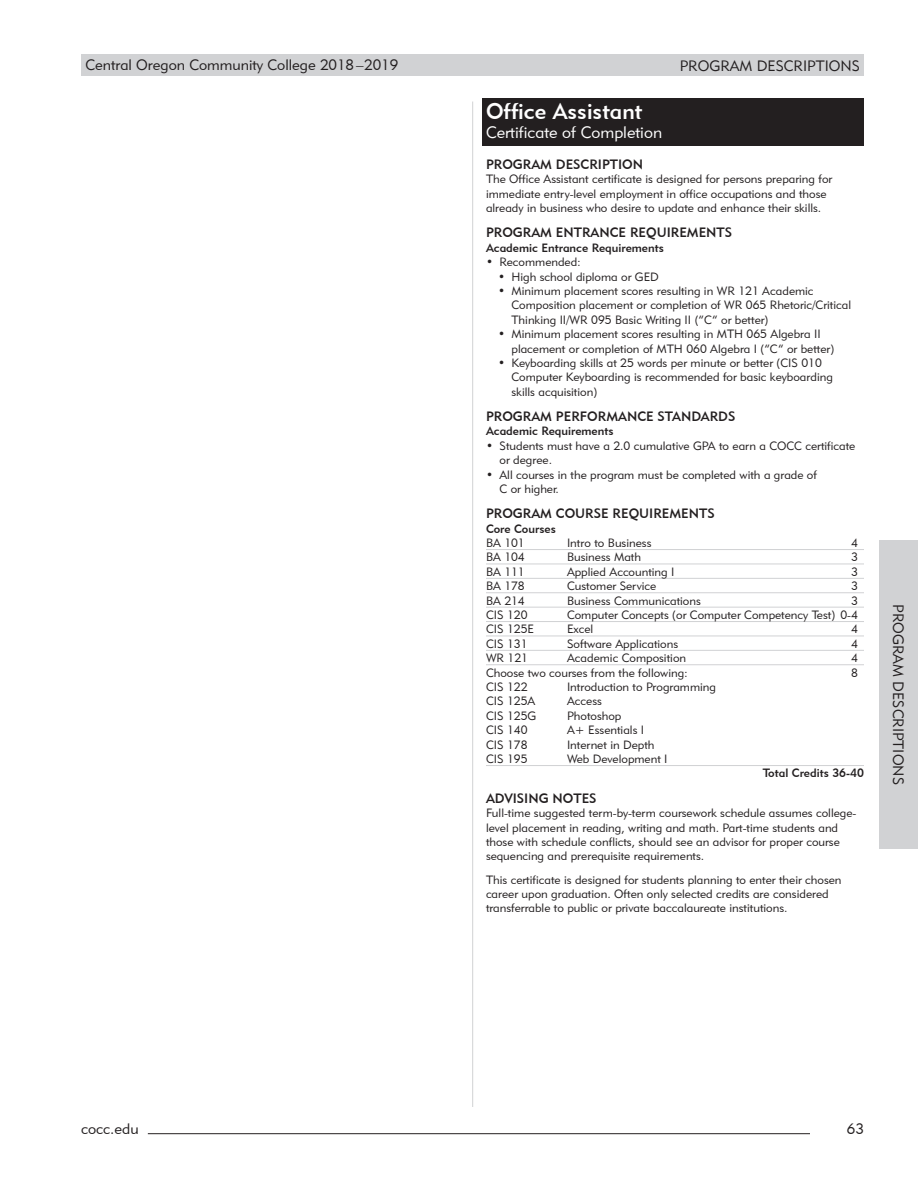
<style>
.page{position:relative;width:918px;height:1188px;background:#fff}
.page>*{position:absolute;margin:0;border:0;box-sizing:border-box;transform-origin:0 0}
.program{font:22.5px "Geometric 415 BT Medium A";color:#fff}
.degree_cert{font:16.5px "Geometric 415 BT Lite A";color:#fff}
.t1{font:15px "Geometric 415 BT Lite A";color:#231f20}
.subhead_9_caps{font:13.5px "Geometric 415 BT Medium A";color:#231f20}
.program_body_8_9_6{font:13.5px "Geometric 415 BT Medium A";color:#231f20}
.program_body_8_9_6-2{font:12px/14.4px "Geometric 415 BT Lite A";color:#231f20}
.course_requirements{font:12px "Geometric 415 BT Lite A";color:#231f20}
.program_bold_subhead{font:12px "Geometric 415 BT Medium A";color:#231f20}
.total_credits{font:12px "Geometric 415 BT Medium A";color:#231f20}
</style>
<div class="page">
<div style="left:81px;top:54px;width:783px;height:21px;background:#d1d2d4"></div>
<hr style="left:148px;top:1133px;width:662px;height:1px;background:#231f20">
<hr style="left:472px;top:102px;width:1px;height:1005px;background:#d1d2d4">
<div style="left:880px;top:540px;width:38px;height:309px;background:#d1d2d4"></div>
<div style="left:482px;top:98px;width:382px;height:26px;background:#231f20"></div>
<div style="left:482px;top:122px;width:382px;height:24px;background:#231f20"></div>
<hr style="left:486px;top:549px;width:378px;height:1px;background:#d1d2d4">
<hr style="left:486px;top:564px;width:378px;height:1px;background:#d1d2d4">
<hr style="left:486px;top:578px;width:378px;height:1px;background:#d1d2d4">
<hr style="left:486px;top:592px;width:378px;height:1px;background:#d1d2d4">
<hr style="left:486px;top:607px;width:378px;height:1px;background:#d1d2d4">
<hr style="left:486px;top:621px;width:378px;height:1px;background:#d1d2d4">
<hr style="left:486px;top:636px;width:378px;height:1px;background:#d1d2d4">
<hr style="left:486px;top:650px;width:378px;height:1px;background:#d1d2d4">
<hr style="left:486px;top:664px;width:378px;height:1px;background:#d1d2d4">
<hr style="left:486px;top:765px;width:378px;height:1px;background:#d1d2d4">
<p class="t1" style="left:86px;top:55px;width:314px">Central Oregon Community College 2018 –2019</p>
<p class="t1" style="left:680px;top:56px;width:182px">PROGRAM DESCRIPTIONS</p>
<p class="program" style="left:486px;top:97px;width:158px">Office Assistant</p>
<p class="degree_cert" style="left:486px;top:123px;width:178px">Certificate of Completion</p>
<p class="subhead_9_caps" style="left:486px;top:156px;width:159px">PROGRAM DESCRIPTION</p>
<p class="program_body_8_9_6-2" style="left:486px;top:172px;width:348px">The Office Assistant certificate is designed for persons preparing for immediate entry-level employment in office occupations and those already in business who desire to update and enhance their skills.</p>
<p class="subhead_9_caps" style="left:486px;top:224px;width:248px">PROGRAM ENTRANCE REQUIREMENTS</p>
<p class="program_bold_subhead" style="left:486px;top:240px;width:180px">Academic Entrance Requirements</p>
<p class="program_body_8_9_6-2" style="left:486px;top:255px;width:96px">• Recommended:</p>
<p class="program_body_8_9_6-2" style="left:498px;top:269px;width:162px">• High school diploma or GED</p>
<p class="program_body_8_9_6-2" style="left:512px;top:283px;width:341px;text-indent:-14px">• Minimum placement scores resulting in WR 121 Academic<br>Composition placement or completion of WR 065 Rhetoric/Critical<br>Thinking II/WR 095 Basic Writing II (“C” or better)</p>
<p class="program_body_8_9_6-2" style="left:512px;top:327px;width:324px;text-indent:-14px">• Minimum placement scores resulting in MTH 065 Algebra II placement or completion of MTH 060 Algebra I (“C” or better)</p>
<p class="program_body_8_9_6-2" style="left:512px;top:355px;width:323px;text-indent:-14px">• Keyboarding skills at 25 words per minute or better (CIS 010<br>Computer Keyboarding is recommended for basic keyboarding skills acquisition)</p>
<p class="subhead_9_caps" style="left:486px;top:408px;width:251px">PROGRAM PERFORMANCE STANDARDS</p>
<p class="program_bold_subhead" style="left:486px;top:424px;width:129px">Academic Requirements</p>
<p class="program_body_8_9_6-2" style="left:500px;top:438px;width:357px;text-indent:-14px">• Students must have a 2.0 cumulative GPA to earn a COCC certificate or degree.</p>
<p class="program_body_8_9_6-2" style="left:500px;top:467px;width:319px;text-indent:-14px">• All courses in the program must be completed with a grade of<br>C or higher.</p>
<p class="subhead_9_caps" style="left:486px;top:505px;width:230px">PROGRAM COURSE REQUIREMENTS</p>
<p class="program_bold_subhead" style="left:486px;top:521px;width:71px">Core Courses</p>
<p class="course_requirements" style="left:486px;top:535px;width:40px">BA 101</p>
<p class="course_requirements" style="left:567px;top:535px;width:86px">Intro to Business</p>
<p class="course_requirements" style="left:851px;top:535px;width:8px">4</p>
<p class="course_requirements" style="left:486px;top:550px;width:40px">BA 104</p>
<p class="course_requirements" style="left:567px;top:550px;width:76px">Business Math</p>
<p class="course_requirements" style="left:851px;top:550px;width:8px">3</p>
<p class="course_requirements" style="left:486px;top:564px;width:40px">BA 111</p>
<p class="course_requirements" style="left:567px;top:564px;width:109px">Applied Accounting I</p>
<p class="course_requirements" style="left:851px;top:564px;width:8px">3</p>
<p class="course_requirements" style="left:486px;top:579px;width:40px">BA 178</p>
<p class="course_requirements" style="left:567px;top:579px;width:91px">Customer Service</p>
<p class="course_requirements" style="left:851px;top:579px;width:8px">3</p>
<p class="course_requirements" style="left:486px;top:593px;width:40px">BA 214</p>
<p class="course_requirements" style="left:567px;top:593px;width:135px">Business Communications</p>
<p class="course_requirements" style="left:851px;top:593px;width:8px">3</p>
<p class="course_requirements" style="left:486px;top:607px;width:43px">CIS 120</p>
<p class="course_requirements" style="left:567px;top:607px;width:292px">Computer Concepts (or Computer Competency Test) 0-4</p>
<p class="course_requirements" style="left:486px;top:622px;width:50px">CIS 125E</p>
<p class="course_requirements" style="left:567px;top:622px;width:28px">Excel</p>
<p class="course_requirements" style="left:851px;top:622px;width:8px">4</p>
<p class="course_requirements" style="left:486px;top:636px;width:43px">CIS 131</p>
<p class="course_requirements" style="left:567px;top:636px;width:113px">Software Applications</p>
<p class="course_requirements" style="left:851px;top:636px;width:8px">4</p>
<p class="course_requirements" style="left:486px;top:651px;width:44px">WR 121</p>
<p class="course_requirements" style="left:567px;top:651px;width:121px">Academic Composition</p>
<p class="course_requirements" style="left:851px;top:651px;width:8px">4</p>
<p class="course_requirements" style="left:486px;top:665px;width:203px">Choose two courses from the following:</p>
<p class="course_requirements" style="left:851px;top:665px;width:8px">8</p>
<p class="course_requirements" style="left:486px;top:679px;width:43px">CIS 122</p>
<p class="course_requirements" style="left:567px;top:679px;width:151px">Introduction to Programming</p>
<p class="course_requirements" style="left:486px;top:694px;width:51px">CIS 125A</p>
<p class="course_requirements" style="left:567px;top:694px;width:36px">Access</p>
<p class="course_requirements" style="left:486px;top:708px;width:52px">CIS 125G</p>
<p class="course_requirements" style="left:567px;top:708px;width:56px">Photoshop</p>
<p class="course_requirements" style="left:486px;top:723px;width:43px">CIS 140</p>
<p class="course_requirements" style="left:567px;top:723px;width:79px">A+ Essentials I</p>
<p class="course_requirements" style="left:486px;top:737px;width:43px">CIS 178</p>
<p class="course_requirements" style="left:567px;top:737px;width:89px">Internet in Depth</p>
<p class="course_requirements" style="left:486px;top:751px;width:43px">CIS 195</p>
<p class="course_requirements" style="left:567px;top:751px;width:102px">Web Development I</p>
<p class="total_credits" style="left:763px;top:766px;width:103px">Total Credits 36-40</p>
<p class="program_body_8_9_6" style="left:486px;top:790px;width:112px">ADVISING NOTES</p>
<p class="program_body_8_9_6-2" style="left:486px;top:806px;width:372px">Full-time suggested term-by-term coursework schedule assumes college&shy;level placement in reading, writing and math. Part-time students and those with schedule conflicts, should see an advisor for proper course sequencing and prerequisite requirements.</p>
<p class="program_body_8_9_6-2" style="left:486px;top:872px;width:357px">This certificate is designed for students planning to enter their chosen career upon graduation. Often only selected credits are considered transferrable to public or private baccalaureate institutions.</p>
<p class="t1" style="left:908px;top:604px;width:182px;rotate:90deg">PROGRAM DESCRIPTIONS</p>
<p class="t1" style="left:81px;top:1120px;width:59px">cocc.edu</p>
<p class="t1" style="left:847px;top:1120px;width:19px">63</p>
</div>
